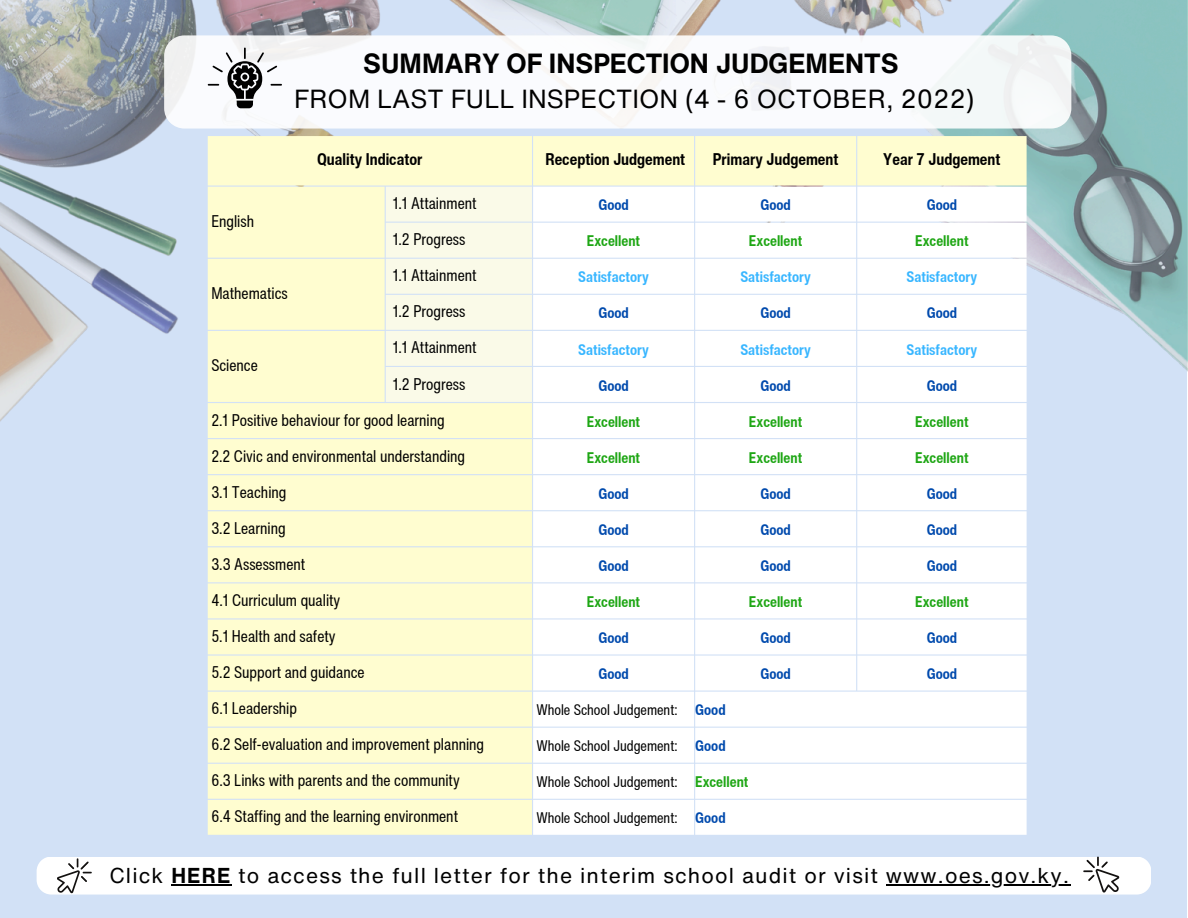
<style>
.page{position:relative;width:1188px;height:918px;background:#fff}
.page>*{position:absolute;margin:0;border:0;box-sizing:border-box;transform-origin:0 0}
.t1{font:700 27px "Helvetica Now Text";color:#000}
.t2{font:25.5px "Helvetica Now Text";color:#000}
.t3{font:21px "Helvetica Now Text";letter-spacing:.055em;color:#000}
.t4{font:condensed 16.5px "Helvetica Now Text";color:#000}
.t5{font:700 condensed 16.5px "Helvetica Now Text";color:#000}
.t6{font:700 condensed 15px "Helvetica Now Text";color:#1ea614}
.t7{font:700 condensed 15px "Helvetica Now Text";color:#004aad}
.t8{font:condensed 15px "Helvetica Now Text";color:#000}
.t9{font:700 condensed 15px "Helvetica Now Text";color:#38b6ff}
.s1{font-weight:700}
</style>
<div class="page">
<div style="left:0;top:0;width:1187px;height:918px;background:#d2e1f6"></div>
<img style="left:0;top:0;width:1188px;height:758px">
<div style="left:37px;top:857px;width:1114px;height:38px;background:#fff"></div>
<hr style="left:171px;top:885px;width:60px;height:1px;background:#000">
<hr style="left:886px;top:885px;width:184px;height:1px;background:#000">
<svg style="left:164px;top:35px;width:907px;height:94px;background:#f7f8fa"></svg>
<svg style="left:208px;top:48px;width:74px;height:60px;background:#bebec0"></svg>
<div style="left:208px;top:136px;width:819px;height:699px;background:#fffdd0"></div>
<div style="left:386px;top:187px;width:146px;height:215px;background:#fafae8"></div>
<div style="left:533px;top:187px;width:494px;height:648px;background:#fff"></div>
<h1 class="t1" style="left:363px;top:43px;width:537px">SUMMARY OF INSPECTION JUDGEMENTS</h1>
<h1 class="t2" style="left:294px;top:80px;width:682px">FROM LAST FULL INSPECTION (4 - 6 OCTOBER, 2022)</h1>
<p class="t4" style="left:211px;top:209px;width:44px">English</p>
<p class="t4" style="left:211px;top:281px;width:78px">Mathematics</p>
<p class="t5" style="left:317px;top:147px;width:107px">Quality Indicator</p>
<p class="t5" style="left:545px;top:147px;width:141px">Reception Judgement</p>
<p class="t5" style="left:713px;top:147px;width:127px">Primary Judgement</p>
<p class="t5" style="left:883px;top:147px;width:119px">Year 7 Judgement</p>
<p class="t4" style="left:393px;top:191px;width:85px">1.1 Attainment</p>
<p class="t7" style="left:598px;top:194px;width:32px">Good</p>
<p class="t7" style="left:760px;top:194px;width:32px">Good</p>
<p class="t7" style="left:927px;top:194px;width:32px">Good</p>
<p class="t4" style="left:393px;top:227px;width:74px">1.2 Progress</p>
<p class="t6" style="left:587px;top:230px;width:55px">Excellent</p>
<p class="t6" style="left:749px;top:230px;width:55px">Excellent</p>
<p class="t6" style="left:915px;top:230px;width:55px">Excellent</p>
<p class="t4" style="left:393px;top:263px;width:85px">1.1 Attainment</p>
<p class="t9" style="left:578px;top:266px;width:72px">Satisfactory</p>
<p class="t9" style="left:740px;top:266px;width:72px">Satisfactory</p>
<p class="t9" style="left:907px;top:266px;width:72px">Satisfactory</p>
<p class="t4" style="left:393px;top:299px;width:74px">1.2 Progress</p>
<p class="t7" style="left:598px;top:302px;width:32px">Good</p>
<p class="t7" style="left:760px;top:302px;width:32px">Good</p>
<p class="t7" style="left:927px;top:302px;width:32px">Good</p>
<p class="t4" style="left:393px;top:335px;width:85px">1.1 Attainment</p>
<p class="t9" style="left:578px;top:338px;width:72px">Satisfactory</p>
<p class="t9" style="left:740px;top:338px;width:72px">Satisfactory</p>
<p class="t9" style="left:907px;top:338px;width:72px">Satisfactory</p>
<p class="t4" style="left:393px;top:371px;width:74px">1.2 Progress</p>
<p class="t7" style="left:598px;top:374px;width:32px">Good</p>
<p class="t7" style="left:760px;top:374px;width:32px">Good</p>
<p class="t7" style="left:927px;top:374px;width:32px">Good</p>
<p class="t4" style="left:211px;top:407px;width:235px">2.1 Positive behaviour for good learning</p>
<p class="t6" style="left:587px;top:410px;width:55px">Excellent</p>
<p class="t6" style="left:749px;top:410px;width:55px">Excellent</p>
<p class="t6" style="left:915px;top:410px;width:55px">Excellent</p>
<p class="t4" style="left:211px;top:443px;width:255px">2.2 Civic and environmental understanding</p>
<p class="t6" style="left:587px;top:446px;width:55px">Excellent</p>
<p class="t6" style="left:749px;top:446px;width:55px">Excellent</p>
<p class="t6" style="left:915px;top:446px;width:55px">Excellent</p>
<p class="t4" style="left:211px;top:479px;width:77px">3.1 Teaching</p>
<p class="t7" style="left:598px;top:482px;width:32px">Good</p>
<p class="t7" style="left:760px;top:482px;width:32px">Good</p>
<p class="t7" style="left:927px;top:482px;width:32px">Good</p>
<p class="t4" style="left:211px;top:515px;width:76px">3.2 Learning</p>
<p class="t7" style="left:598px;top:518px;width:32px">Good</p>
<p class="t7" style="left:760px;top:518px;width:32px">Good</p>
<p class="t7" style="left:927px;top:518px;width:32px">Good</p>
<p class="t4" style="left:211px;top:552px;width:95px">3.3 Assessment</p>
<p class="t7" style="left:598px;top:554px;width:32px">Good</p>
<p class="t7" style="left:760px;top:554px;width:32px">Good</p>
<p class="t7" style="left:927px;top:554px;width:32px">Good</p>
<p class="t4" style="left:211px;top:588px;width:131px">4.1 Curriculum quality</p>
<p class="t6" style="left:587px;top:590px;width:55px">Excellent</p>
<p class="t6" style="left:749px;top:590px;width:55px">Excellent</p>
<p class="t6" style="left:915px;top:590px;width:55px">Excellent</p>
<p class="t4" style="left:211px;top:624px;width:126px">5.1 Health and safety</p>
<p class="t7" style="left:598px;top:626px;width:32px">Good</p>
<p class="t7" style="left:760px;top:626px;width:32px">Good</p>
<p class="t7" style="left:927px;top:626px;width:32px">Good</p>
<p class="t4" style="left:211px;top:660px;width:155px">5.2 Support and guidance</p>
<p class="t7" style="left:598px;top:663px;width:32px">Good</p>
<p class="t7" style="left:760px;top:663px;width:32px">Good</p>
<p class="t7" style="left:927px;top:663px;width:32px">Good</p>
<p class="t4" style="left:211px;top:696px;width:87px">6.1 Leadership</p>
<p class="t8" style="left:536px;top:699px;width:143px">Whole School Judgement:</p>
<p class="t7" style="left:695px;top:699px;width:32px">Good</p>
<p class="t4" style="left:211px;top:732px;width:274px">6.2 Self-evaluation and improvement planning</p>
<p class="t8" style="left:536px;top:735px;width:143px">Whole School Judgement:</p>
<p class="t7" style="left:695px;top:735px;width:32px">Good</p>
<p class="t4" style="left:211px;top:768px;width:250px">6.3 Links with parents and the community</p>
<p class="t8" style="left:536px;top:771px;width:143px">Whole School Judgement:</p>
<p class="t6" style="left:695px;top:771px;width:55px">Excellent</p>
<p class="t4" style="left:211px;top:804px;width:248px">6.4 Staffing and the learning environment</p>
<p class="t8" style="left:536px;top:807px;width:143px">Whole School Judgement:</p>
<p class="t7" style="left:695px;top:807px;width:32px">Good</p>
<p class="t4" style="left:211px;top:353px;width:48px">Science</p>
<p class="t3" style="left:109px;top:860px;width:961px">Click <span class="s1">HERE</span> to access the full letter for the interim school audit or visit www.oes.gov.ky.</p>
</div>
